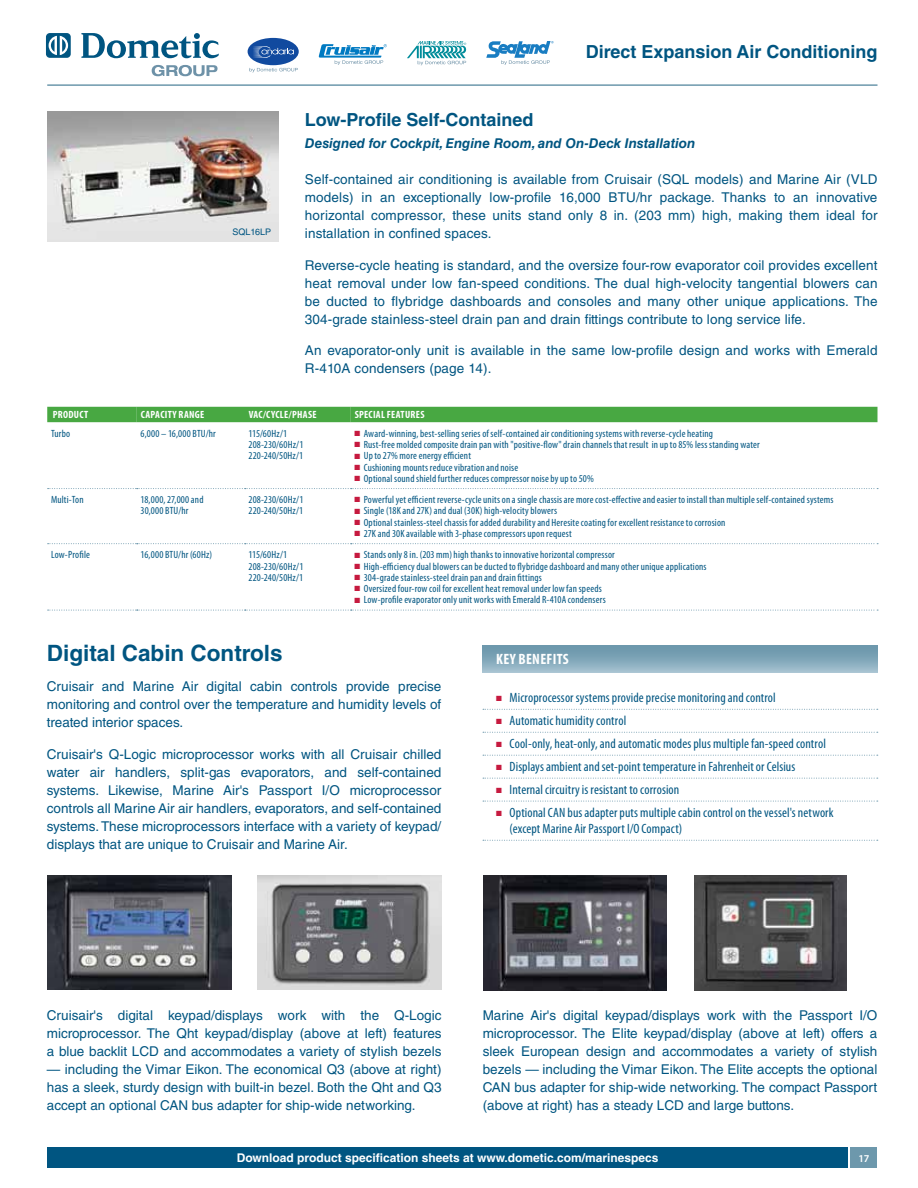
<style>
.page{position:relative;width:918px;height:1188px;background:#fff}
.page>*{position:absolute;margin:0;border:0;box-sizing:border-box;transform-origin:0 0}
.t1{font:700 22.5px "Helvetica LT Std";color:#005581}
.t2{font:700 18px "Helvetica LT Std";color:#005581}
.t3{font:700 condensed 15px "Myriad Pro";letter-spacing:.02em;color:#fff}
.t4{font:13.5px/18px "Helvetica LT Std";color:#005581;text-align:justify}
.t5{font:condensed 13.5px/16.2px "Myriad Pro";letter-spacing:.01em;color:#005581}
.t6{font:italic 700 13.5px "Helvetica LT Std";color:#005581}
.t7{font:700 12px "Helvetica LT Std";color:#fff}
.t8{font:condensed 10.5px/11.2px "Myriad Pro";letter-spacing:.015em;color:#005581}
.t9{font:700 condensed 10.5px "Myriad Pro";letter-spacing:.03em;color:#fff}
.t10{font:600 10.5px "Myriad Pro";color:#fff}
.t11{font:9px "Helvetica LT Std";color:#005581}
.s1{color:#c61a3f}
</style>
<div class="page">
<div style="left:47px;top:407px;width:831px;height:15px;background:#48a842"></div>
<svg style="left:48px;top:488px;width:830px;height:1px"></svg>
<svg style="left:48px;top:543px;width:830px;height:1px"></svg>
<svg style="left:48px;top:610px;width:830px;height:1px"></svg>
<img style="left:47px;top:112px;width:231px;height:129px">
<img style="left:48px;top:876px;width:183px;height:114px">
<img style="left:258px;top:876px;width:184px;height:114px">
<img style="left:483px;top:876px;width:184px;height:114px">
<img style="left:694px;top:876px;width:152px;height:114px">
<svg style="left:483px;top:709px;width:395px;height:1px"></svg>
<svg style="left:483px;top:732px;width:395px;height:1px"></svg>
<svg style="left:483px;top:755px;width:395px;height:1px"></svg>
<svg style="left:483px;top:778px;width:395px;height:1px"></svg>
<svg style="left:483px;top:801px;width:395px;height:1px"></svg>
<svg style="left:483px;top:840px;width:395px;height:1px"></svg>
<svg style="left:483px;top:645px;width:395px;height:27px;background:#82a7b9"></svg>
<hr style="left:47px;top:84px;width:831px;height:2px;background:#6d98ac">
<svg style="left:249px;top:68px;width:49px;height:4px"></svg>
<div style="left:248px;top:38px;width:51px;height:27px;background:#114a9f;border-radius:50%"></div>
<svg style="left:253px;top:46px;width:41px;height:12px"></svg>
<svg style="left:319px;top:44px;width:68px;height:21px"></svg>
<svg style="left:407px;top:41px;width:59px;height:24px"></svg>
<svg style="left:486px;top:41px;width:68px;height:24px"></svg>
<svg style="left:81px;top:33px;width:138px;height:25px"></svg>
<svg style="left:46px;top:33px;width:25px;height:25px"></svg>
<svg style="left:152px;top:65px;width:66px;height:11px"></svg>
<div style="left:47px;top:1148px;width:801px;height:20px;background:#005581"></div>
<div style="left:850px;top:1148px;width:28px;height:20px;background:#6d98ac"></div>
<p class="t11" style="left:233px;top:227px;width:40px">SQL16LP</p>
<h2 class="t2" style="left:586px;top:41px;width:293px">Direct Expansion Air Conditioning</h2>
<h2 class="t2" style="left:305px;top:109px;width:230px">Low-Profile Self-Contained</h2>
<p class="t6" style="left:305px;top:135px;width:392px">Designed for Cockpit, Engine Room, and On-Deck Installation</p>
<p class="t4" style="left:305px;top:170px;width:574px">Self-contained air conditioning is available from Cruisair (SQL models) and Marine Air (VLD models) in an exceptionally low-profile 16,000 BTU/hr package. Thanks to an innovative horizontal compressor, these units stand only 8 in. (203 mm) high, making them ideal for installation in confined spaces.</p>
<p class="t4" style="left:305px;top:256px;width:574px">Reverse-cycle heating is standard, and the oversize four-row evaporator coil provides excellent heat removal under low fan-speed conditions. The dual high-velocity tangential blowers can be ducted to flybridge dashboards and consoles and many other unique applications. The 304-grade stainless-steel drain pan and drain fittings contribute to long service life.</p>
<p class="t4" style="left:305px;top:341px;width:574px">An evaporator-only unit is available in the same low-profile design and works with Emerald<br>R-410A condensers (page 14).</p>
<p class="t9" style="left:53px;top:408px;width:37px">PRODUCT</p>
<p class="t9" style="left:141px;top:408px;width:64px">CAPACITY RANGE</p>
<p class="t9" style="left:249px;top:408px;width:65px">VAC/CYCLE/PHASE</p>
<p class="t9" style="left:355px;top:408px;width:67px">SPECIAL FEATURES</p>
<p class="t8" style="left:51px;top:428px;width:21px">Turbo</p>
<p class="t8" style="left:141px;top:428px;width:77px">6,000 – 16,000 BTU/hr</p>
<p class="t8" style="left:249px;top:428px;width:56px">115/60Hz/1<br>208-230/60Hz/1<br>220-240/50Hz/1</p>
<p class="t8" style="left:355px;top:428px;width:360px"><span class="s1">■</span> Award-winning, best-selling series of self-contained air conditioning systems with reverse-cycle heating</p>
<p class="t8" style="left:355px;top:439px;width:407px"><span class="s1">■</span> Rust-free molded composite drain pan with "positive-flow" drain channels that result in up to 85% less standing water</p>
<p class="t8" style="left:355px;top:450px;width:118px"><span class="s1">■</span> Up to 27% more energy efficient</p>
<p class="t8" style="left:355px;top:461px;width:165px"><span class="s1">■</span> Cushioning mounts reduce vibration and noise</p>
<p class="t8" style="left:355px;top:473px;width:241px"><span class="s1">■</span> Optional sound shield further reduces compressor noise by up to 50%</p>
<p class="t8" style="left:51px;top:494px;width:34px">Multi-Ton</p>
<p class="t8" style="left:141px;top:494px;width:65px">18,000, 27,000 and<br>30,000 BTU/hr</p>
<p class="t8" style="left:249px;top:494px;width:56px">208-230/60Hz/1<br>220-240/50Hz/1</p>
<p class="t8" style="left:355px;top:494px;width:481px"><span class="s1">■</span> Powerful yet efficient reverse-cycle units on a single chassis are more cost-effective and easier to install than multiple self-contained systems</p>
<p class="t8" style="left:355px;top:505px;width:204px"><span class="s1">■</span> Single (18K and 27K) and dual (30K) high-velocity blowers</p>
<p class="t8" style="left:355px;top:516px;width:372px"><span class="s1">■</span> Optional stainless-steel chassis for added durability and Heresite coating for excellent resistance to corrosion</p>
<p class="t8" style="left:355px;top:528px;width:219px"><span class="s1">■</span> 27K and 30K available with 3-phase compressors upon request</p>
<p class="t8" style="left:51px;top:549px;width:40px">Low-Profile</p>
<p class="t8" style="left:141px;top:549px;width:73px">16,000 BTU/hr (60Hz)</p>
<p class="t8" style="left:249px;top:549px;width:56px">115/60Hz/1<br>208-230/60Hz/1<br>220-240/50Hz/1</p>
<p class="t8" style="left:355px;top:549px;width:262px"><span class="s1">■</span> Stands only 8 in. (203 mm) high thanks to innovative horizontal compressor</p>
<p class="t8" style="left:355px;top:560px;width:354px"><span class="s1">■</span> High-efficiency dual blowers can be ducted to flybridge dashboard and many other unique applications</p>
<p class="t8" style="left:355px;top:572px;width:189px"><span class="s1">■</span> 304-grade stainless-steel drain pan and drain fittings</p>
<p class="t8" style="left:355px;top:583px;width:249px"><span class="s1">■</span> Oversized four-row coil for excellent heat removal under low fan speeds</p>
<p class="t8" style="left:355px;top:594px;width:253px"><span class="s1">■</span> Low-profile evaporator only unit works with Emerald R-410A condensers</p>
<h1 class="t1" style="left:47px;top:639px;width:237px">Digital Cabin Controls</h1>
<p class="t4" style="left:47px;top:677px;width:396px">Cruisair and Marine Air digital cabin controls provide precise monitoring and control over the temperature and humidity levels of treated interior spaces.</p>
<p class="t4" style="left:47px;top:745px;width:396px">Cruisair's Q-Logic microprocessor works with all Cruisair chilled water air handlers, split-gas evaporators, and self-contained systems. Likewise, Marine Air's Passport I/O microprocessor controls all Marine Air air handlers, evaporators, and self-contained systems. These microprocessors interface with a variety of keypad/ displays that are unique to Cruisair and Marine Air.</p>
<p class="t3" style="left:496px;top:650px;width:74px">KEY BENEFITS</p>
<p class="t5" style="left:496px;top:689px;width:281px"><span class="s1">■</span> Microprocessor systems provide precise monitoring and control</p>
<p class="t5" style="left:496px;top:712px;width:132px"><span class="s1">■</span> Automatic humidity control</p>
<p class="t5" style="left:496px;top:735px;width:331px"><span class="s1">■</span> Cool-only, heat-only, and automatic modes plus multiple fan-speed control</p>
<p class="t5" style="left:496px;top:758px;width:301px"><span class="s1">■</span> Displays ambient and set-point temperature in Fahrenheit or Celsius</p>
<p class="t5" style="left:496px;top:781px;width:185px"><span class="s1">■</span> Internal circuitry is resistant to corrosion</p>
<p class="t5" style="left:510px;top:804px;width:325px;text-indent:-13px"><span class="s1">■</span> Optional CAN bus adapter puts multiple cabin control on the vessel's network (except Marine Air Passport I/O Compact)</p>
<p class="t4" style="left:47px;top:1006px;width:396px">Cruisair's digital keypad/displays work with the Q-Logic microprocessor. The Qht keypad/display (above at left) features a blue backlit LCD and accommodates a variety of stylish bezels</p>
<p class="t4" style="left:47px;top:1060px;width:396px">— including the Vimar Eikon. The economical Q3 (above at right) has a sleek, sturdy design with built-in bezel. Both the Qht and Q3 accept an optional CAN bus adapter for ship-wide networking.</p>
<p class="t4" style="left:483px;top:1006px;width:396px">Marine Air's digital keypad/displays work with the Passport I/O microprocessor. The Elite keypad/display (above at left) offers a sleek European design and accommodates a variety of stylish bezels — including the Vimar Eikon. The Elite accepts the optional CAN bus adapter for ship-wide networking. The compact Passport (above at right) has a steady LCD and large buttons.</p>
<p class="t7" style="left:237px;top:1150px;width:423px">Download product specification sheets at www.dometic.com/marinespecs</p>
<p class="t10" style="left:858px;top:1151px;width:13px">17</p>
</div>
